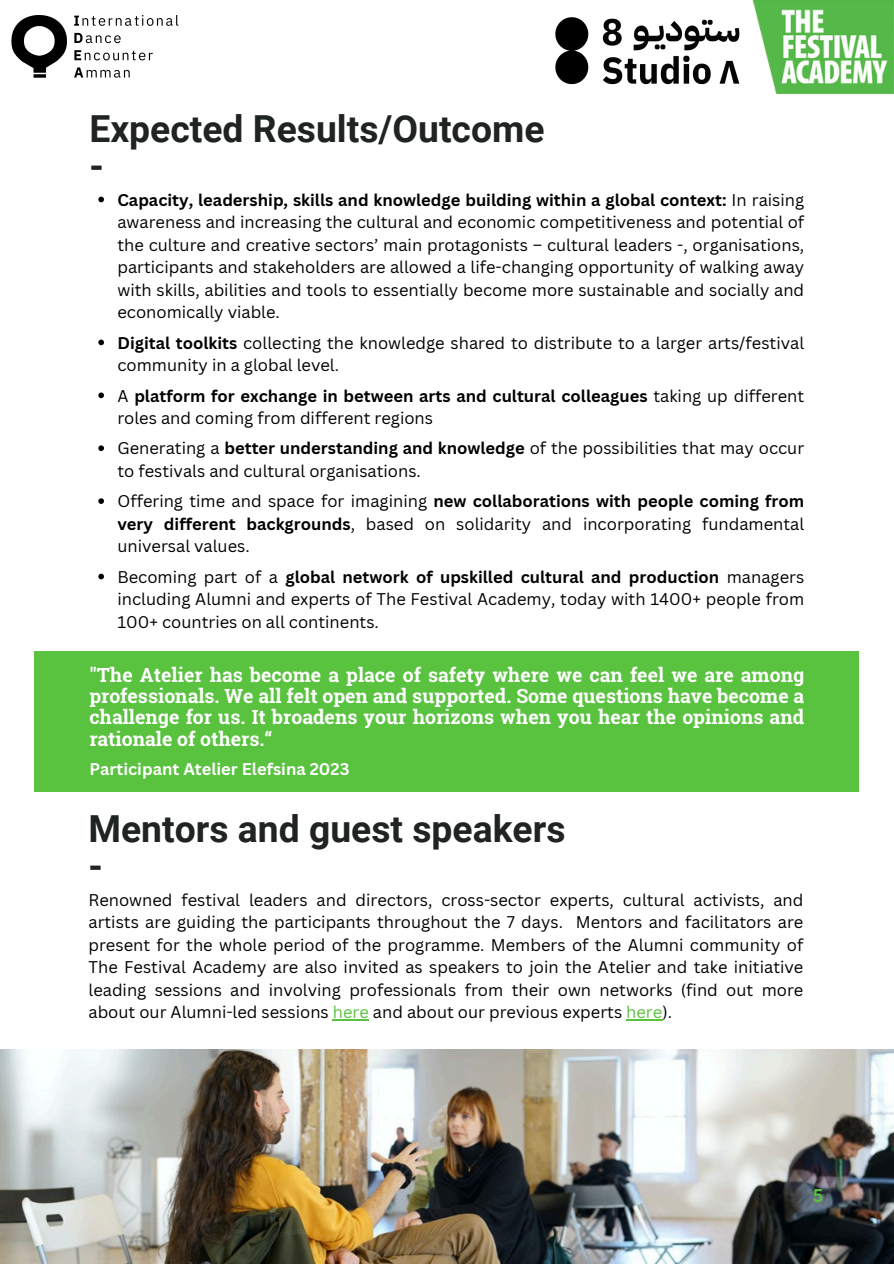
<style>
.page{position:relative;width:894px;height:1264px;background:#fff}
.page>*{position:absolute;margin:0;border:0;box-sizing:border-box;transform-origin:0 0}
.t1{font:700 37.2px/37.2px "Roboto";color:#1f2322}
.t2{font:700 19.5px/21.3px "Roboto Slab";color:#fff;text-align:justify}
.t3{font:700 18px "Roboto";color:#59c23f}
.t4{font:16.5px/22.5px "Canva Sans";color:#000;text-align:justify}
.t5{font:700 16.5px/22.5px "Canva Sans";color:#000}
.t6{font:700 16.5px "Canva Sans";color:#fff}
.s1{font-weight:700}
.s2{font-weight:400}
.s3{color:#59c23f}
</style>
<div class="page">
<img style="left:0;top:1049px;width:893px;height:214px">
<svg style="left:98px;top:197px;width:6px;height:5px"></svg>
<svg style="left:98px;top:339px;width:6px;height:6px"></svg>
<svg style="left:98px;top:392px;width:6px;height:6px"></svg>
<svg style="left:98px;top:445px;width:6px;height:6px"></svg>
<svg style="left:98px;top:498px;width:6px;height:6px"></svg>
<svg style="left:98px;top:573px;width:6px;height:6px"></svg>
<hr style="left:333px;top:1019px;width:36px;height:1px;background:#59c23f">
<hr style="left:626px;top:1019px;width:36px;height:1px;background:#59c23f">
<div style="left:35px;top:651px;width:823px;height:140px;background:#59c23f"></div>
<img style="left:752px;top:0;width:141px;height:93px">
<img style="left:11px;top:15px;width:167px;height:63px">
<img style="left:555px;top:18px;width:185px;height:66px">
<p class="t1" style="left:89px;top:110px;width:456px">Expected Results/Outcome -</p>
<p class="t4" style="left:117px;top:188px;width:688px"><span class="s1">Capacity, leadership, skills and knowledge building within a global context:</span> In raising awareness and increasing the cultural and economic competitiveness and potential of the culture and creative sectors’ main protagonists – cultural leaders -, organisations, participants and stakeholders are allowed a life-changing opportunity of walking away with skills, abilities and tools to essentially become more sustainable and socially and economically viable.</p>
<h1 class="t4" style="left:117px;top:331px;width:688px"><span class="s1">Digital toolkits</span> collecting the knowledge shared to distribute to a larger arts/festival community in a global level.</h1>
<p class="t5" style="left:117px;top:384px;width:688px"><span class="s2">A</span> platform for exchange in between arts and cultural colleagues <span class="s2">taking up different roles and coming from different regions</span></p>
<p class="t4" style="left:117px;top:437px;width:688px">Generating a <span class="s1">better understanding and knowledge</span> of the possibilities that may occur to festivals and cultural organisations.</p>
<p class="t4" style="left:117px;top:489px;width:688px">Offering time and space for imagining <span class="s1">new collaborations with people coming from very different backgrounds</span>, based on solidarity and incorporating fundamental universal values.</p>
<p class="t4" style="left:117px;top:565px;width:688px">Becoming part of a <span class="s1">global network of upskilled cultural and production</span> managers including Alumni and experts of The Festival Academy, today with 1400+ people from 100+ countries on all continents.</p>
<h2 class="t2" style="left:89px;top:663px;width:716px">"The Atelier has become a place of safety where we can feel we are among professionals. We all felt open and supported. Some questions have become a challenge for us. It broadens your horizons when you hear the opinions and rationale of others.“</h2>
<h3 class="t6" style="left:89px;top:757px;width:261px">Participant Atelier Elefsina 2023</h3>
<p class="t1" style="left:88px;top:810px;width:478px">Mentors and guest speakers -</p>
<p class="t4" style="left:88px;top:888px;width:716px">Renowned festival leaders and directors, cross-sector experts, cultural activists, and artists are guiding the participants throughout the 7 days. Mentors and facilitators are present for the whole period of the programme. Members of the Alumni community of The Festival Academy are also invited as speakers to join the Atelier and take initiative leading sessions and involving professionals from their own networks (find out more about our Alumni-led sessions <span class="s3">here</span> and about our previous experts <span class="s3">here</span>).</p>
<h1 class="t3" style="left:812px;top:1185px;width:12px">5</h1>
</div>
